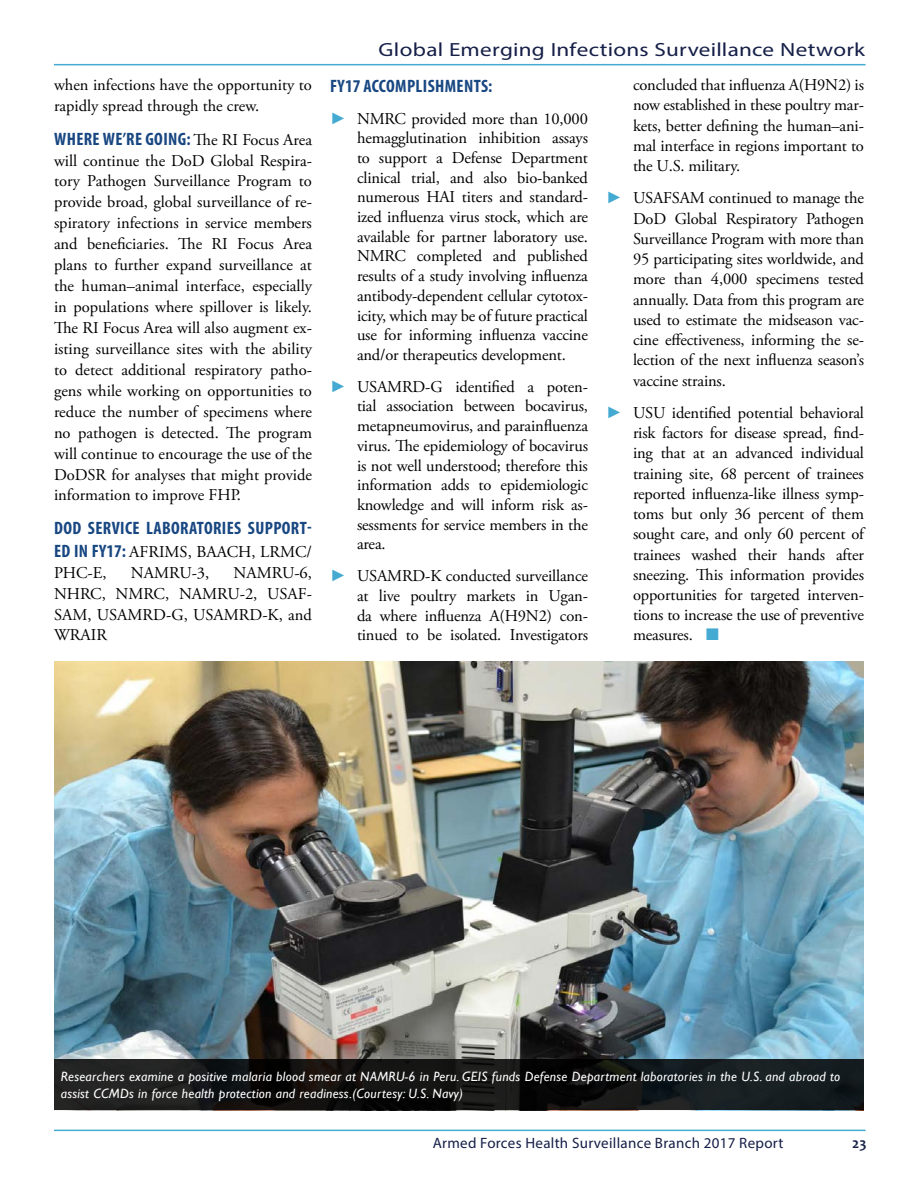
<style>
.page{position:relative;width:918px;height:1188px;background:#fff}
.page>*{position:absolute;margin:0;border:0;box-sizing:border-box;transform-origin:0 0}
.t1{font:19.2px "Myriad Pro";letter-spacing:.015em;color:#161f48;scale:1.21 1}
.Paragraph{font:700 condensed 18px "Myriad Pro";letter-spacing:.02em;color:#184782}
.Paragraph-2{font:16.5px/20.2px "Adobe Garamond Pro";letter-spacing:-.01em;color:#000;text-align:justify}
.t2{font:15px "Myriad Pro";letter-spacing:.02em;color:#161f48}
.t3{font:700 15px "Candara";color:#161f48}
.t4{font:italic 13.5px/16.2px "Gill Sans";letter-spacing:.02em;color:#fff}
.s1{font-family:"Adobe Garamond Pro";font-weight:400;font-stretch:normal;font-size:16.5px;color:#000}
.s2{font-family:"Myriad Pro";font-weight:700;font-stretch:condensed;font-size:18px;color:#184782}
.s3{font-family:"Arial";color:#45aad2}
.s4{font-family:"Times New Roman";font-size:25.5px;color:#45aad2}
</style>
<div class="page">
<hr style="left:54px;top:64px;width:812px;height:1px;background:#45aad2">
<hr style="left:54px;top:1130px;width:812px;height:1px;background:#45aad2">
<img style="left:54px;top:662px;width:810px;height:397px">
<svg style="left:54px;top:1059px;width:810px;height:51px;background:#141616"></svg>
<p class="Paragraph-2" style="left:54px;top:75px;width:259px;line-height:21px">when infections have the opportunity to rapidly spread through the crew.</p>
<p class="Paragraph" style="left:54px;top:127px;width:259px">WHERE WE’RE GOING: <span class="s1">The RI Focus Area</span></p>
<p class="Paragraph-2" style="left:54px;top:150px;width:260px;line-height:21px">will continue the DoD Global Respira&shy;tory Pathogen Surveillance Program to provide broad, global surveillance of re&shy;spiratory infections in service members and beneficiaries. The RI Focus Area plans to further expand surveillance at the human–animal interface, especially in populations where spillover is likely.<br>The RI Focus Area will also augment ex&shy;isting surveillance sites with the ability to detect additional respiratory patho&shy;gens while working on opportunities to reduce the number of specimens where no pathogen is detected. The program will continue to encourage the use of the DoDSR for analyses that might provide information to improve FHP.</p>
<p class="Paragraph" style="left:54px;top:517px;width:259px">DOD SERVICE LABORATORIES SUPPORT-</p>
<p class="Paragraph-2" style="left:54px;top:542px;width:260px;line-height:21px"><span class="s2">ED IN FY17:</span> AFRIMS, BAACH, LRMC/<br>PHC-E,</p>
<p class="Paragraph-2" style="left:54px;top:563px;width:260px;line-height:21px;text-indent:180px">NAMRU-6, NHRC, NMRC, NAMRU-2, USAF-SAM, USAMRD-G, USAMRD-K, and WRAIR</p>
<p class="Paragraph-2" style="left:131px;top:563px;width:80px">NAMRU-3,</p>
<p class="t1" style="left:379px;top:38px;width:404px">Global Emerging Infections Surveillance Network</p>
<p class="Paragraph" style="left:330px;top:74px;width:164px">FY17 ACCOMPLISHMENTS:</p>
<p class="Paragraph-2" style="left:357px;top:109px;width:233px;line-height:19.6px;text-indent:-27px"><span class="s3">►</span> NMRC provided more than 10,000 hemagglutination inhibition assays to support a Defense Department clinical trial, and also bio-banked numerous HAI titers and standard&shy;ized influenza virus stock, which are available for partner laboratory use.<br>NMRC completed and published results of a study involving influenza antibody-dependent cellular cytotox&shy;icity, which may be of future practical use for informing influenza vaccine and/or therapeutics development.</p>
<p class="Paragraph-2" style="left:357px;top:377px;width:233px;line-height:19.6px;text-indent:-27px"><span class="s3">►</span> USAMRD-G identified a poten&shy;tial association between bocavirus, metapneumovirus, and parainfluenza virus. The epidemiology of bocavirus is not well understood; therefore this information adds to epidemiologic knowledge and will inform risk as&shy;sessments for service members in the area.</p>
<p class="Paragraph-2" style="left:357px;top:567px;width:232px;line-height:19.6px;text-indent:-27px"><span class="s3">►</span> USAMRD-K conducted surveillance at live poultry markets in Ugan&shy;da where influenza A(H9N2) con&shy;tinued to be isolated. Investigators</p>
<p class="Paragraph-2" style="left:633px;top:75px;width:233px">concluded that influenza A(H9N2) is now established in these poultry mar&shy;kets, better defining the human–ani&shy;mal interface in regions important to the U.S. military.</p>
<p class="Paragraph-2" style="left:633px;top:189px;width:233px;text-indent:-27px"><span class="s3">►</span> USAFSAM continued to manage the DoD Global Respiratory Pathogen Surveillance Program with more than 95 participating sites worldwide, and more than 4,000 specimens tested annually. Data from this program are used to estimate the midseason vac&shy;cine effectiveness, informing the se&shy;lection of the next influenza season’s vaccine strains.</p>
<p class="Paragraph-2" style="left:633px;top:403px;width:233px;text-indent:-27px"><span class="s3">►</span> USU identified potential behavioral risk factors for disease spread, find&shy;ing that at an advanced individual training site, 68 percent of trainees reported influenza-like illness symp&shy;toms but only 36 percent of them sought care, and only 60 percent of trainees washed their hands after sneezing. This information provides opportunities for targeted interven&shy;tions to increase the use of preventive measures. <span class="s4">■</span></p>
<p class="t4" style="left:61px;top:1069px;width:781px">Researchers examine a positive malaria blood smear at NAMRU-6 in Peru. GEIS funds Defense Department laboratories in the U.S. and abroad to assist CCMDs in force health protection and readiness.(Courtesy: U.S. Navy)</p>
<p class="t2" style="left:433px;top:1133px;width:352px">Armed Forces Health Surveillance Branch 2017 Report</p>
<p class="t3" style="left:852px;top:1133px;width:16px">23</p>
</div>
